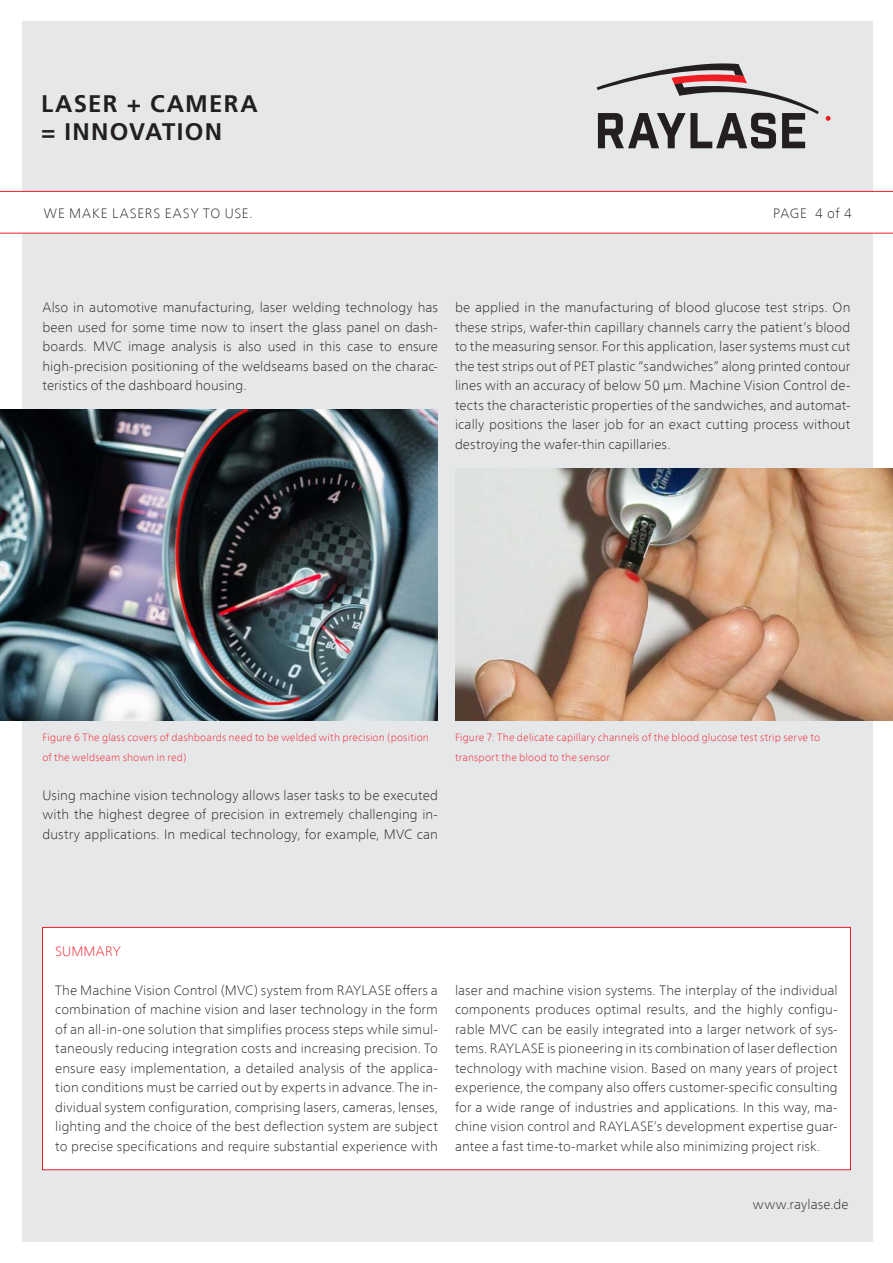
<style>
.page{position:relative;width:893px;height:1263px;background:#fff}
.page>*{position:absolute;margin:0;border:0;box-sizing:border-box;transform-origin:0 0}
.t1{font:700 24px "Frutiger LT Com";letter-spacing:.055em;color:#231f20}
.Raylase_Copy{font:100 13.5px/19.5px "Frutiger Neue LT Com";letter-spacing:.005em;color:#231f20;text-align:justify}
.Raylase_Copy-2{font:100 13.5px "Frutiger Neue LT Com";letter-spacing:.07em;color:#231f20}
.Raylase_Subline{font:100 13.5px "Frutiger Neue LT Com";letter-spacing:.015em;color:#ee1c28}
.Raylase_BU{font:100 10.5px/19.5px "Frutiger Neue LT Com";letter-spacing:.015em;color:#ee1c28}
</style>
<div class="page">
<div style="left:23px;top:21px;width:850px;height:1220px;background:#e6e7e9"></div>
<div style="left:0;top:191px;width:893px;height:43px;background:#fff"></div>
<svg style="left:597px;top:63px;width:222px;height:85px"></svg>
<svg style="left:825px;top:116px;width:6px;height:5px"></svg>
<img style="left:0;top:410px;width:438px;height:310px">
<img style="left:455px;top:469px;width:438px;height:252px">
<div style="left:42px;top:927px;width:809px;height:243px;background:#fff;border:1px solid #ee1c28"></div>
<p class="t1" style="left:41px;top:89px;width:218px">LASER + CAMERA</p>
<p class="t1" style="left:41px;top:118px;width:183px">= INNOVATION</p>
<p class="Raylase_Copy-2" style="left:44px;top:205px;width:210px">WE MAKE LASERS EASY TO USE.</p>
<p class="Raylase_Copy" style="left:773px;top:204px;width:80px">PAGE 4 of 4</p>
<p class="Raylase_Copy" style="left:43px;top:297px;width:397px">Also in automotive manufacturing, laser welding technology has been used for some time now to insert the glass panel on dash&shy;boards. MVC image analysis is also used in this case to ensure high-precision positioning of the weldseams based on the charac&shy;teristics of the dashboard housing.</p>
<p class="Raylase_Copy" style="left:455px;top:297px;width:397px">be applied in the manufacturing of blood glucose test strips. On these strips, wafer-thin capillary channels carry the patient’s blood to the measuring sensor. For this application, laser systems must cut the test strips out of PET plastic “sandwiches” along printed contour lines with an accuracy of below 50 µm. Machine Vision Control de&shy;tects the characteristic properties of the sandwiches, and automat&shy;ically positions the laser job for an exact cutting process without destroying the wafer-thin capillaries.</p>
<p class="Raylase_BU" style="left:43px;top:727px;width:388px">Figure 6 The glass covers of dashboards need to be welded with precision (position of the weldseam shown in red)</p>
<p class="Raylase_BU" style="left:455px;top:727px;width:367px">Figure 7: The delicate capillary channels of the blood glucose test strip serve to transport the blood to the sensor</p>
<p class="Raylase_Copy" style="left:43px;top:785px;width:397px">Using machine vision technology allows laser tasks to be executed with the highest degree of precision in extremely challenging in&shy;dustry applications. In medical technology, for example, MVC can</p>
<p class="Raylase_Subline" style="left:55px;top:943px;width:67px">SUMMARY</p>
<p class="Raylase_Copy" style="left:55px;top:980px;width:384px">The Machine Vision Control (MVC) system from RAYLASE offers a combination of machine vision and laser technology in the form of an all-in-one solution that simplifies process steps while simul&shy;taneously reducing integration costs and increasing precision. To ensure easy implementation, a detailed analysis of the applica&shy;tion conditions must be carried out by experts in advance. The in&shy;dividual system configuration, comprising lasers, cameras, lenses, lighting and the choice of the best deflection system are subject to precise specifications and require substantial experience with</p>
<p class="Raylase_Copy" style="left:455px;top:980px;width:384px">laser and machine vision systems. The interplay of the individual components produces optimal results, and the highly configu&shy;rable MVC can be easily integrated into a larger network of sys&shy;tems. RAYLASE is pioneering in its combination of laser deflection technology with machine vision. Based on many years of project experience, the company also offers customer-specific consulting for a wide range of industries and applications. In this way, ma&shy;chine vision control and RAYLASE‘s development expertise guar&shy;antee a fast time-to-market while also minimizing project risk.</p>
<p class="Raylase_Copy" style="left:753px;top:1194px;width:97px">www.raylase.de</p>
</div>
